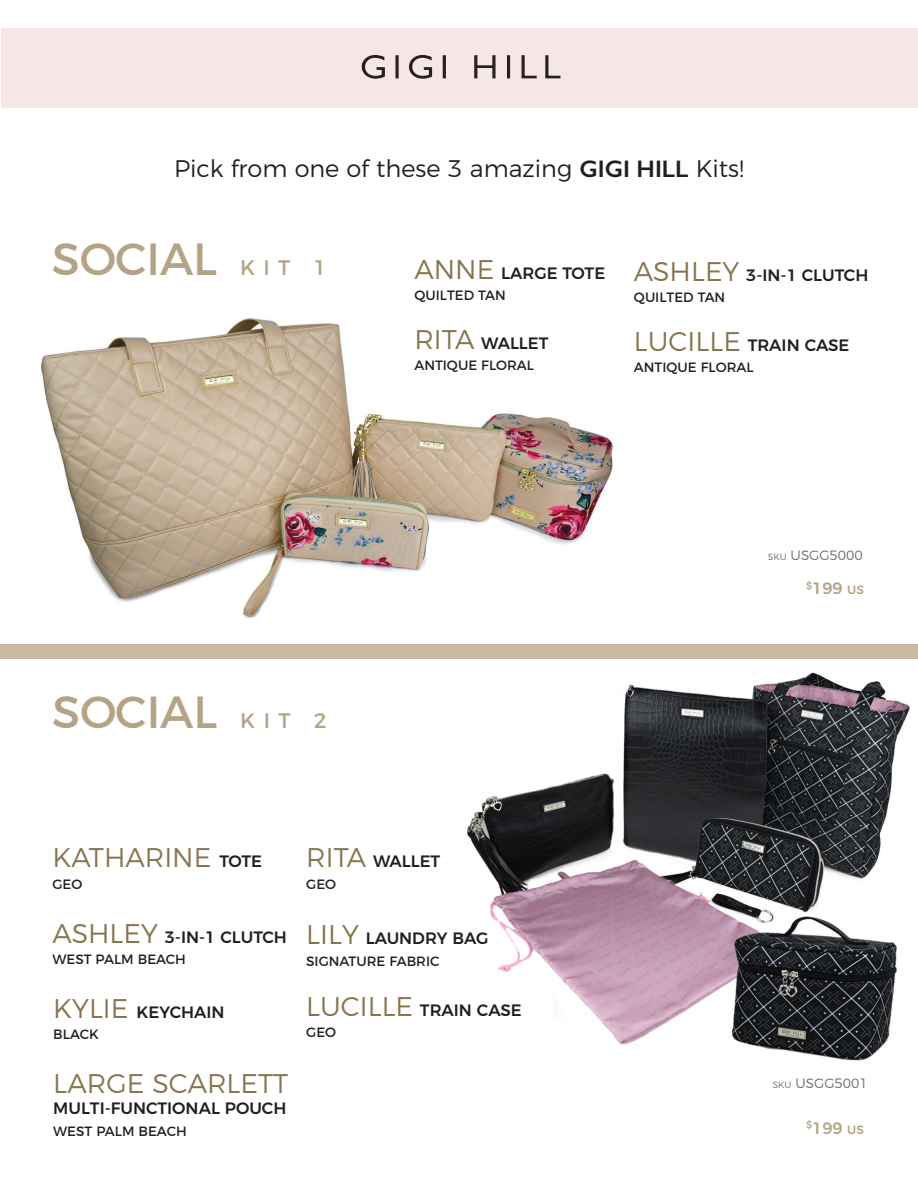
<style>
.page{position:relative;width:918px;height:1188px;background:#fff}
.page>*{position:absolute;margin:0;border:0;box-sizing:border-box;transform-origin:0 0}
.Names{font:45px "Montserrat";color:#b5a386}
.NA_ES_SMALL{font:300 27px "Montserrat";color:#87754f}
.t1{font:300 24px "Montserrat";color:#231f20}
.NA_ES_SMALL-2{font:500 16.5px "Montserrat";color:#231f20}
.size{font:500 16.5px "Montserrat";color:#b5a386}
.t2{font:13.5px "Montserrat";color:#231f20}
.swatch{font:300 13.5px "Montserrat";color:#6c6d70}
.s1{font-family:"Gill Sans";font-weight:600}
.s2{font-size:21px}
.s3{font-weight:300;font-size:27px;color:#87754f}
.s4{font-weight:500;font-size:16.5px;color:#231f20}
.s5{font-size:9px}
.s6{font-size:12px}
</style>
<div class="page">
<img style="left:467px;top:672px;width:443px;height:389px">
<div style="left:2px;top:29px;width:916px;height:79px;background:#f7e6e6"></div>
<img style="left:41px;top:318px;width:572px;height:300px">
<svg style="left:361px;top:55px;width:24px;height:24px"></svg>
<svg style="left:395px;top:55px;width:4px;height:23px"></svg>
<svg style="left:409px;top:55px;width:24px;height:24px"></svg>
<div style="left:443px;top:55px;width:3px;height:23px;background:#241f21;border:1px solid #241f21"></div>
<svg style="left:474px;top:55px;width:22px;height:24px"></svg>
<hr style="left:507px;top:55px;width:3px;height:23px;background:#241f21">
<svg style="left:521px;top:55px;width:16px;height:24px"></svg>
<svg style="left:545px;top:55px;width:16px;height:24px"></svg>
<div style="left:0;top:644px;width:918px;height:14px;background:#c9baa4"></div>
<p class="t1" style="left:174px;top:150px;width:571px">Pick from one of these 3 amazing <span class="s1">GIGI HILL</span> Kits!</p>
<p class="Names" style="left:52px;top:223px;width:276px">SOCIAL <span class="s2">K I T 1</span></p>
<p class="NA_ES_SMALL-2" style="left:414px;top:260px;width:192px"><span class="s3">ANNE</span> LARGE TOTE</p>
<p class="t2" style="left:414px;top:285px;width:93px">QUILTED TAN</p>
<p class="NA_ES_SMALL-2" style="left:414px;top:330px;width:136px"><span class="s3">RITA</span> WALLET</p>
<p class="t2" style="left:414px;top:354px;width:121px">ANTIQUE FLORAL</p>
<p class="NA_ES_SMALL-2" style="left:634px;top:262px;width:236px"><span class="s3">ASHLEY</span> 3-IN-1 CLUTCH</p>
<p class="t2" style="left:634px;top:287px;width:93px">QUILTED TAN</p>
<p class="NA_ES_SMALL-2" style="left:634px;top:332px;width:217px"><span class="s3">LUCILLE</span> TRAIN CASE</p>
<p class="t2" style="left:634px;top:356px;width:121px">ANTIQUE FLORAL</p>
<p class="Names" style="left:52px;top:676px;width:276px">SOCIAL <span class="s2">K I T 2</span></p>
<p class="NA_ES_SMALL" style="left:52px;top:837px;width:211px">KATHARINE <span class="s4">TOTE</span></p>
<p class="t2" style="left:52px;top:873px;width:31px">GEO</p>
<p class="NA_ES_SMALL-2" style="left:52px;top:924px;width:236px"><span class="s3">ASHLEY</span> 3-IN-1 CLUTCH</p>
<p class="t2" style="left:52px;top:948px;width:135px">WEST PALM BEACH</p>
<p class="NA_ES_SMALL-2" style="left:53px;top:998px;width:173px"><span class="s3">KYLIE</span> KEYCHAIN</p>
<p class="t2" style="left:53px;top:1023px;width:47px">BLACK</p>
<p class="NA_ES_SMALL" style="left:53px;top:1062px;width:236px">LARGE SCARLETT</p>
<p class="NA_ES_SMALL-2" style="left:53px;top:1095px;width:235px">MULTI-FUNCTIONAL POUCH</p>
<p class="t2" style="left:53px;top:1120px;width:135px">WEST PALM BEACH</p>
<p class="NA_ES_SMALL-2" style="left:306px;top:848px;width:136px"><span class="s3">RITA</span> WALLET</p>
<p class="t2" style="left:306px;top:873px;width:31px">GEO</p>
<p class="NA_ES_SMALL-2" style="left:306px;top:925px;width:184px"><span class="s3">LILY</span> LAUNDRY BAG</p>
<p class="t2" style="left:306px;top:950px;width:135px">SIGNATURE FABRIC</p>
<p class="NA_ES_SMALL-2" style="left:306px;top:997px;width:217px"><span class="s3">LUCILLE</span> TRAIN CASE</p>
<p class="t2" style="left:306px;top:1021px;width:31px">GEO</p>
<p class="swatch" style="left:768px;top:545px;width:97px"><span class="s5">SKU</span> USGG5000</p>
<p class="size" style="left:806px;top:575px;width:59px"><sup>$</sup>199 <span class="s6">US</span></p>
<p class="swatch" style="left:773px;top:1073px;width:97px"><span class="s5">SKU</span> USGG5001</p>
<p class="size" style="left:806px;top:1115px;width:59px"><sup>$</sup>199 <span class="s6">US</span></p>
</div>
